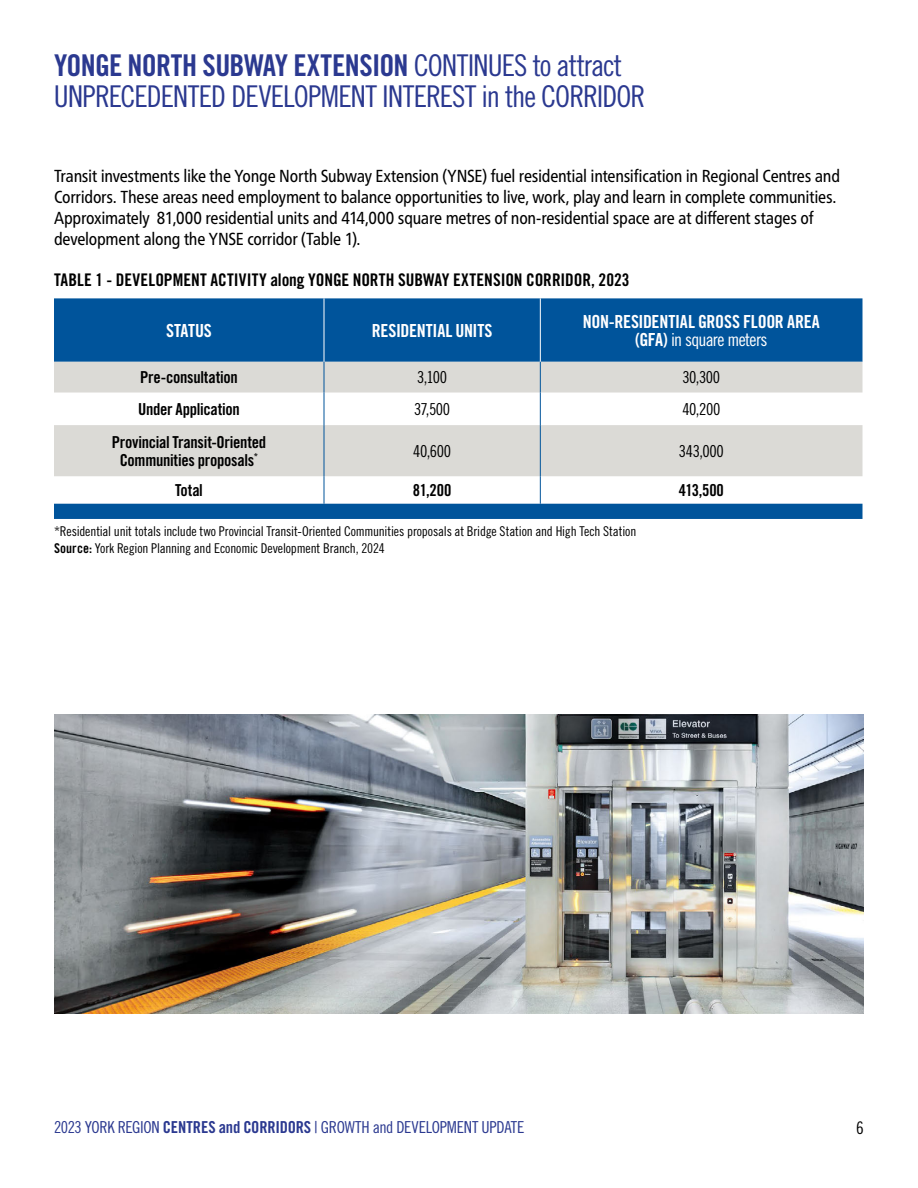
<style>
.page{position:relative;width:918px;height:1188px;background:#fff}
.page>*{position:absolute;margin:0;border:0;box-sizing:border-box;transform-origin:0 0}
.Heading{font:30px/31.5px "Trade Gothic LT Pro Cn 18";letter-spacing:-.03em;color:#2b3990}
.t1{font:18px/18px "Trade Gothic LT Pro Bd Cn 20";letter-spacing:-.015em;color:#fff;text-align:center}
.t2{font:condensed 17.4px/20.9px "Frutiger Neue LT Pro";letter-spacing:-.015em;color:#000}
.t3{font:17.4px "Trade Gothic LT Pro Bd Cn 20";color:#000}
.t4{font:17.4px "Trade Gothic LT Pro Cn 18";color:#000}
.t5{font:16.5px/18px "Trade Gothic LT Pro Bd Cn 20";letter-spacing:-.02em;color:#000;text-align:center}
.t6{font:16.5px "Trade Gothic LT Pro Cn 18";letter-spacing:-.02em;color:#2b3990}
.t7{font:16.5px "Trade Gothic LT Pro Cn 18";letter-spacing:-.02em;color:#000}
.t8{font:13.5px/16.5px "Trade Gothic LT Pro Cn 18";letter-spacing:-.01em;color:#000}
.s1{font-family:"Trade Gothic LT Pro Bd Cn 20"}
.s2{font-family:"Trade Gothic LT Pro Cn 18"}
</style>
<div class="page">
<img style="left:54px;top:714px;width:810px;height:300px">
<svg style="left:54px;top:298px;width:808px;height:221px;fill:#00549b"></svg>
<svg style="left:54px;top:362px;width:808px;height:114px;fill:#dbdad6"></svg>
<hr style="left:324px;top:298px;width:1px;height:64px;background:#fff">
<hr style="left:540px;top:298px;width:1px;height:64px;background:#fff">
<hr style="left:324px;top:362px;width:1px;height:31px;background:#00549b">
<hr style="left:540px;top:362px;width:1px;height:31px;background:#00549b">
<hr style="left:324px;top:393px;width:1px;height:32px;background:#00549b">
<hr style="left:540px;top:393px;width:1px;height:32px;background:#00549b">
<hr style="left:324px;top:425px;width:1px;height:51px;background:#00549b">
<hr style="left:540px;top:425px;width:1px;height:51px;background:#00549b">
<svg style="left:324px;top:476px;width:1px;height:28px"></svg>
<svg style="left:540px;top:476px;width:1px;height:28px"></svg>
<h1 class="Heading" style="left:54px;top:49px;width:593px"><span class="s1">YONGE NORTH SUBWAY EXTENSION</span> CONTINUES to attract<br>UNPRECEDENTED DEVELOPMENT INTEREST in the CORRIDOR</h1>
<p class="t2" style="left:54px;top:165px;width:788px">Transit investments like the Yonge North Subway Extension (YNSE) fuel residential intensification in Regional Centres and Corridors. These areas need employment to balance opportunities to live, work, play and learn in complete communities.<br>Approximately 81,000 residential units and 414,000 square metres of non-residential space are at different stages of development along the YNSE corridor (Table 1).</p>
<p class="t3" style="left:54px;top:269px;width:577px">TABLE 1 - DEVELOPMENT ACTIVITY along YONGE NORTH SUBWAY EXTENSION CORRIDOR, 2023</p>
<p class="t1" style="left:166px;top:321px;width:47px">STATUS</p>
<p class="t1" style="left:372px;top:321px;width:122px">RESIDENTIAL UNITS</p>
<p class="t1" style="left:583px;top:312px;width:239px">NON-RESIDENTIAL GROSS FLOOR AREA (GFA) <span class="s2">in square meters</span></p>
<p class="t5" style="left:140px;top:368px;width:99px">Pre-consultation</p>
<p class="t7" style="left:417px;top:367px;width:31px">3,100</p>
<p class="t7" style="left:682px;top:367px;width:39px">30,300</p>
<p class="t5" style="left:138px;top:400px;width:103px">Under Application</p>
<p class="t7" style="left:414px;top:399px;width:38px">37,500</p>
<p class="t7" style="left:682px;top:399px;width:40px">40,200</p>
<p class="t5" style="left:112px;top:433px;width:156px">Provincial Transit-Oriented<br>Communities proposals<sup>*</sup></p>
<p class="t7" style="left:413px;top:441px;width:39px">40,600</p>
<p class="t7" style="left:679px;top:441px;width:47px">343,000</p>
<p class="t5" style="left:175px;top:481px;width:29px">Total</p>
<p class="t5" style="left:413px;top:481px;width:40px">81,200</p>
<p class="t5" style="left:679px;top:481px;width:47px">413,500</p>
<p class="t8" style="left:54px;top:523px;width:584px">*Residential unit totals include two Provincial Transit-Oriented Communities proposals at Bridge Station and High Tech Station<br><span class="s1">Source:</span> York Region Planning and Economic Development Branch, 2024</p>
<p class="t6" style="left:54px;top:1117px;width:472px">2023 YORK REGION <span class="s1">CENTRES and CORRIDORS</span> | GROWTH and DEVELOPMENT UPDATE</p>
<p class="t4" style="left:856px;top:1117px;width:9px">6</p>
</div>
